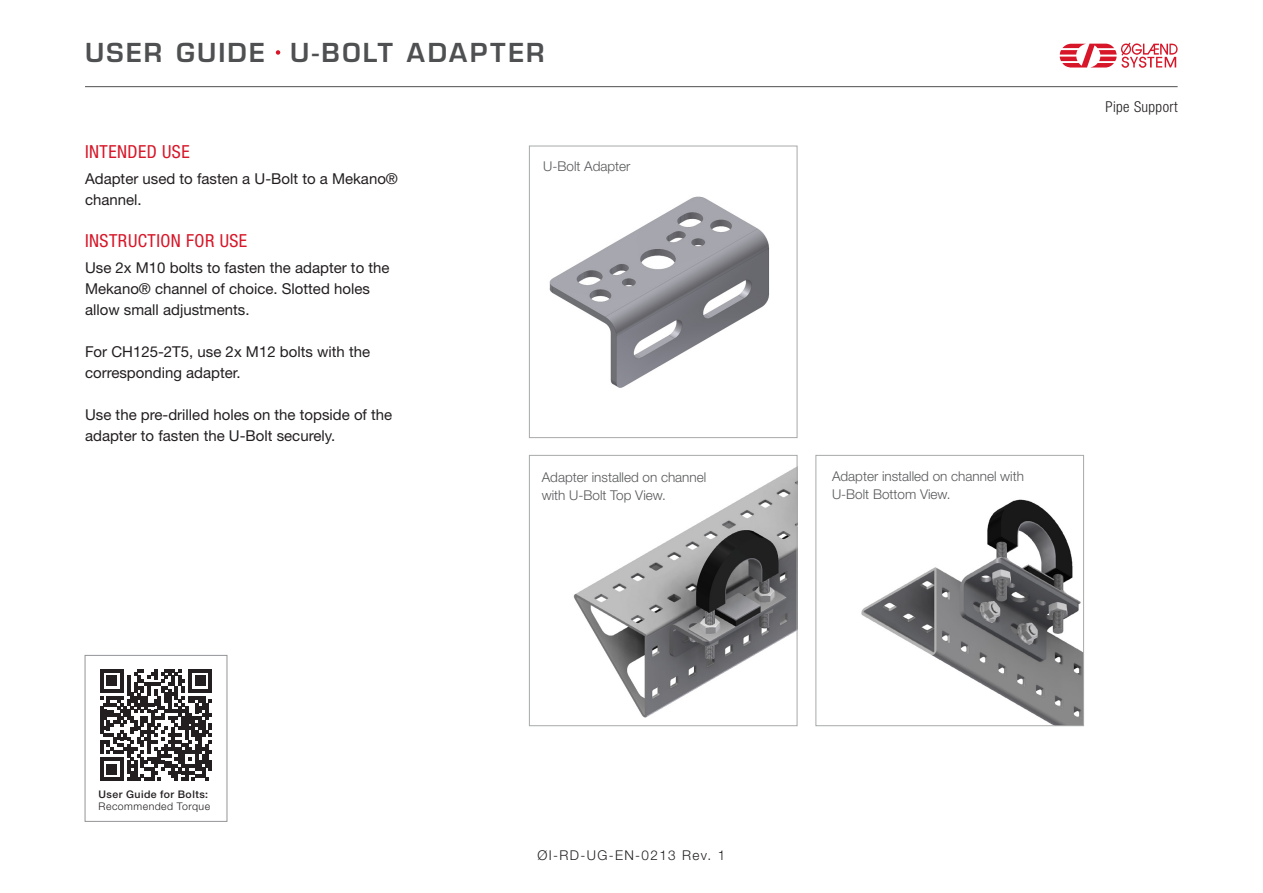
<style>
.page{position:relative;width:1263px;height:893px;background:#fff}
.page>*{position:absolute;margin:0;border:0;box-sizing:border-box;transform-origin:0 0}
.t1{font:600 25.5px "Eurostile LT Std";letter-spacing:.09em;color:#4e5051}
.t2{font:condensed 18px "Helvetica Neue LT Std";letter-spacing:.025em;color:#d71729}
.Brødtekst{font:15px/21px "Helvetica Neue LT Std";color:#231f20}
.t3{font:300 condensed 15px "Helvetica Neue LT Std";letter-spacing:.025em;color:#231f20}
.Bildetekst{font:300 13.5px/18px "Helvetica Neue LT Std";color:#57585a}
.Nummer{font:300 13.5px "Helvetica Neue LT Std";letter-spacing:.1em;color:#231f20}
.t4{font:500 10.5px "Helvetica Neue LT Std";letter-spacing:.045em;color:#231f20}
.t5{font:300 10.5px "Helvetica Neue LT Std";letter-spacing:.045em;color:#231f20}
</style>
<div class="page">
<hr style="left:85px;top:86px;width:1092px;height:1px;background:#4e5051">
<svg style="left:1060px;top:42px;width:117px;height:26px"></svg>
<div style="left:274px;top:49px;width:8px;height:7px;background:#d71729;border-radius:50%"></div>
<div style="left:273px;top:47px;width:10px;height:11px;border:3px solid #fff;border-radius:50%"></div>
<div style="left:85px;top:655px;width:142px;height:167px;border:1px solid #939598"></div>
<svg style="left:100px;top:669px;width:112px;height:112px"></svg>
<img style="left:573px;top:468px;width:222px;height:250px">
<div style="left:529px;top:455px;width:268px;height:271px;border:1px solid #a7aaa9"></div>
<img style="left:861px;top:499px;width:221px;height:225px">
<div style="left:815px;top:455px;width:269px;height:271px;border:1px solid #a7aaa9"></div>
<img style="left:549px;top:196px;width:221px;height:192px">
<div style="left:529px;top:146px;width:268px;height:292px;border:1px solid #a7aaa9"></div>
<h1 class="t1" style="left:85px;top:36px;width:181px">USER GUIDE</h1>
<h2 class="t1" style="left:290px;top:36px;width:256px">U-BOLT ADAPTER</h2>
<h3 class="t2" style="left:85px;top:142px;width:106px">INTENDED USE</h3>
<p class="Brødtekst" style="left:85px;top:168px;width:314px">Adapter used to fasten a U-Bolt to a Mekano® channel.</p>
<h3 class="t2" style="left:85px;top:231px;width:164px">INSTRUCTION FOR USE</h3>
<p class="Brødtekst" style="left:85px;top:257px;width:306px">Use 2x M10 bolts to fasten the adapter to the<br>Mekano® channel of choice. Slotted holes allow small adjustments.</p>
<p class="Brødtekst" style="left:85px;top:341px;width:287px">For CH125-2T5, use 2x M12 bolts with the corresponding adapter.</p>
<p class="Brødtekst" style="left:85px;top:404px;width:309px">Use the pre-drilled holes on the topside of the adapter to fasten the U-Bolt securely.</p>
<p class="Bildetekst" style="left:543px;top:157px;width:89px">U-Bolt Adapter</p>
<p class="Bildetekst" style="left:542px;top:468px;width:166px">Adapter installed on channel with U-Bolt Top View.</p>
<p class="Bildetekst" style="left:832px;top:467px;width:194px">Adapter installed on channel with<br>U-Bolt Bottom View.</p>
<p class="t3" style="left:1105px;top:98px;width:74px">Pipe Support</p>
<p class="t4" style="left:99px;top:788px;width:111px">User Guide for Bolts:</p>
<p class="t5" style="left:99px;top:800px;width:113px">Recommended Torque</p>
<p class="Nummer" style="left:537px;top:847px;width:189px">ØI-RD-UG-EN-0213 Rev. 1</p>
</div>
